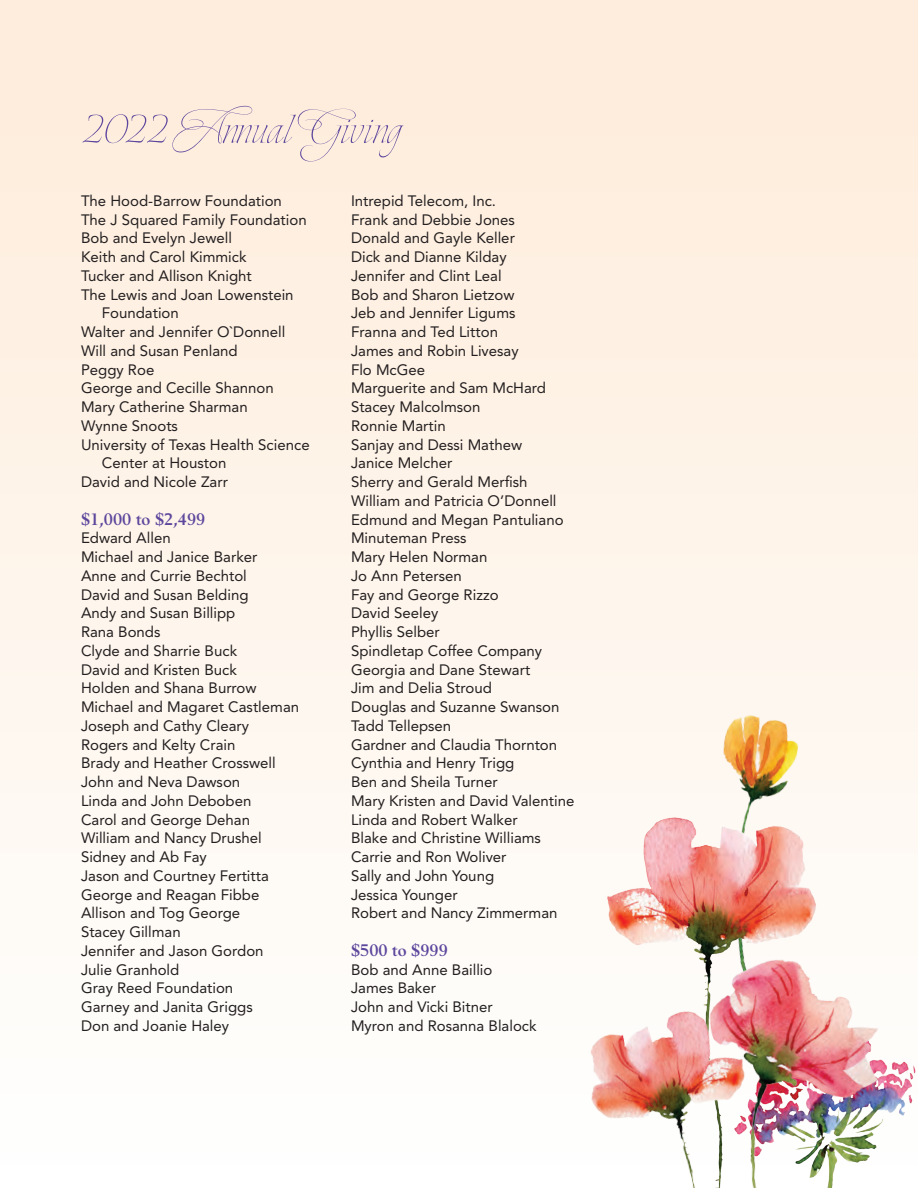
<style>
.page{position:relative;width:918px;height:1188px;background:#fff}
.page>*{position:absolute;margin:0;border:0;box-sizing:border-box;transform-origin:0 0}
.t1{font:52.5px "Explora Pro";color:#5d479d}
.t2{font:700 16.5px "Berling";color:#5d479d}
.t3{font:15px/18.8px "Avenir";color:#231f20}
</style>
<div class="page">
<div style="left:0;top:0;width:918px;height:1188px;background:linear-gradient(to bottom,#feecd9,#fefffe)"></div>
<div style="left:638px;top:653px;width:189px;height:289px;background:#fef7ee"></div>
<img style="left:894px;top:996px;width:24px;height:192px">
<img style="left:500px;top:697px;width:326px;height:262px">
<img style="left:498px;top:959px;width:138px;height:229px">
<img style="left:636px;top:942px;width:258px;height:246px">
<h1 class="t1" style="left:81px;top:94px;width:321px">2022 Annual Giving</h1>
<p class="t3" style="left:81px;top:191px;width:202px">The Hood-Barrow Foundation</p>
<p class="t3" style="left:81px;top:210px;width:227px">The J Squared Family Foundation</p>
<p class="t3" style="left:81px;top:229px;width:153px">Bob and Evelyn Jewell</p>
<p class="t3" style="left:81px;top:248px;width:167px">Keith and Carol Kimmick</p>
<p class="t3" style="left:81px;top:266px;width:172px">Tucker and Allison Knight</p>
<p class="t3" style="left:81px;top:285px;width:214px">The Lewis and Joan Lowenstein</p>
<p class="t3" style="left:102px;top:304px;width:79px">Foundation</p>
<p class="t3" style="left:81px;top:323px;width:206px">Walter and Jennifer O`Donnell</p>
<p class="t3" style="left:81px;top:341px;width:158px">Will and Susan Penland</p>
<p class="t3" style="left:81px;top:360px;width:75px">Peggy Roe</p>
<p class="t3" style="left:81px;top:379px;width:194px">George and Cecille Shannon</p>
<p class="t3" style="left:81px;top:398px;width:168px">Mary Catherine Sharman</p>
<p class="t3" style="left:81px;top:416px;width:99px">Wynne Snoots</p>
<p class="t3" style="left:81px;top:435px;width:230px">University of Texas Health Science</p>
<p class="t3" style="left:102px;top:454px;width:126px">Center at Houston</p>
<p class="t3" style="left:81px;top:473px;width:148px">David and Nicole Zarr</p>
<p class="t2" style="left:81px;top:509px;width:126px">$1,000 to $2,499</p>
<p class="t3" style="left:81px;top:529px;width:220px">Edward Allen<br>Michael and Janice Barker<br>Anne and Currie Bechtol<br>David and Susan Belding<br>Andy and Susan Billipp<br>Rana Bonds<br>Clyde and Sharrie Buck<br>David and Kristen Buck<br>Holden and Shana Burrow<br>Michael and Magaret Castleman<br>Joseph and Cathy Cleary<br>Rogers and Kelty Crain<br>Brady and Heather Crosswell<br>John and Neva Dawson<br>Linda and John Deboben<br>Carol and George Dehan<br>William and Nancy Drushel<br>Sidney and Ab Fay<br>Jason and Courtney Fertitta<br>George and Reagan Fibbe<br>Allison and Tog George<br>Stacey Gillman<br>Jennifer and Jason Gordon<br>Julie Granhold<br>Gray Reed Foundation<br>Garney and Janita Griggs<br>Don and Joanie Haley</p>
<p class="t3" style="left:351px;top:191px;width:225px">Intrepid Telecom, Inc.<br>Frank and Debbie Jones<br>Donald and Gayle Keller<br>Dick and Dianne Kilday<br>Jennifer and Clint Leal<br>Bob and Sharon Lietzow<br>Jeb and Jennifer Ligums<br>Franna and Ted Litton<br>James and Robin Livesay<br>Flo McGee<br>Marguerite and Sam McHard<br>Stacey Malcolmson<br>Ronnie Martin<br>Sanjay and Dessi Mathew<br>Janice Melcher<br>Sherry and Gerald Merfish<br>William and Patricia O’Donnell<br>Edmund and Megan Pantuliano<br>Minuteman Press<br>Mary Helen Norman<br>Jo Ann Petersen<br>Fay and George Rizzo<br>David Seeley<br>Phyllis Selber<br>Spindletap Coffee Company<br>Georgia and Dane Stewart<br>Jim and Delia Stroud<br>Douglas and Suzanne Swanson<br>Tadd Tellepsen<br>Gardner and Claudia Thornton<br>Cynthia and Henry Trigg<br>Ben and Sheila Turner<br>Mary Kristen and David Valentine<br>Linda and Robert Walker<br>Blake and Christine Williams<br>Carrie and Ron Woliver<br>Sally and John Young<br>Jessica Younger<br>Robert and Nancy Zimmerman</p>
<p class="t2" style="left:351px;top:940px;width:98px">$500 to $999</p>
<p class="t3" style="left:351px;top:960px;width:187px">Bob and Anne Baillio<br>James Baker<br>John and Vicki Bitner<br>Myron and Rosanna Blalock</p>
</div>
